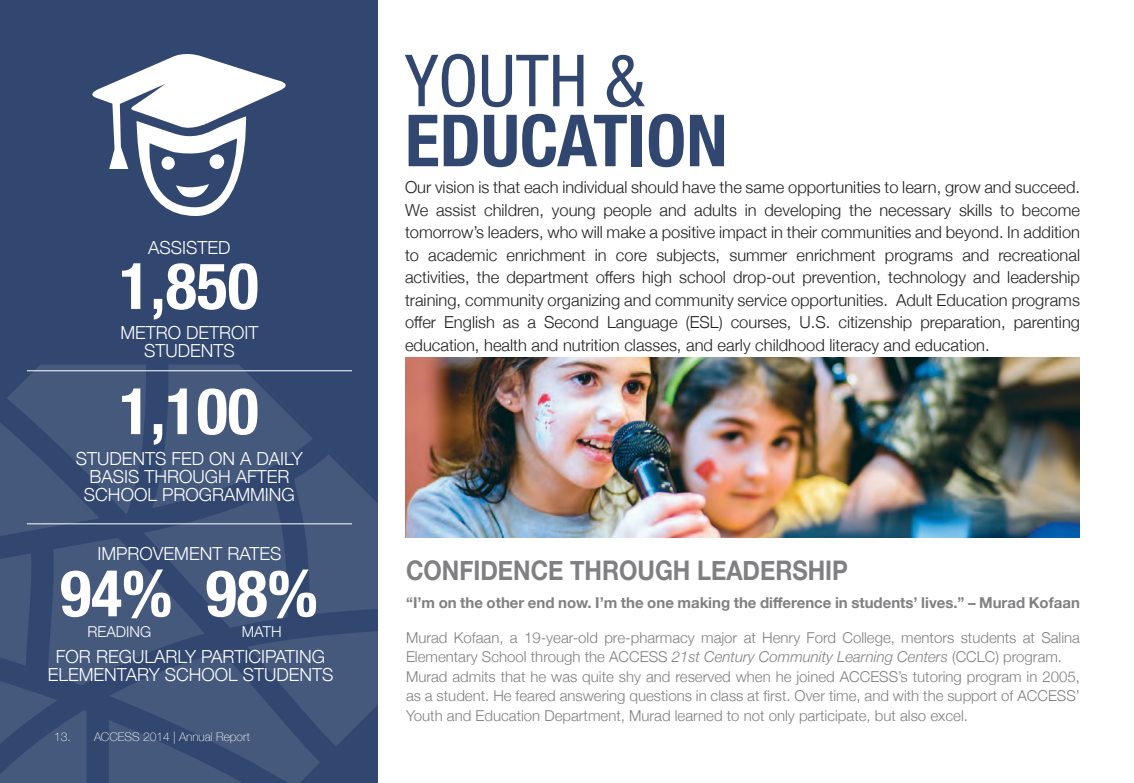
<style>
.page{position:relative;width:1134px;height:783px;background:#fff}
.page>*{position:absolute;margin:0;border:0;box-sizing:border-box;transform-origin:0 0}
.t1{font:700 condensed 72px "Helvetica Neue";color:#31476f}
.t2{font:condensed 72px "Helvetica Neue";color:#31476f}
.numbers{font:700 condensed 64.5px "Helvetica Neue";color:#fff}
.t3{font:700 27px "Helvetica Neue";color:#808083;scale:.87 1}
.numbers-2{font:300 18px/18px "Helvetica Neue";color:#fff;text-align:center}
.Program_Description{font:300 16.5px/22.5px "Helvetica Neue";color:#231f20;text-align:justify}
.stories_page_1{font:300 15px/19.5px "Helvetica Neue";color:#808083}
.stories_page_1-2{font:700 15px "Helvetica Neue";color:#808083}
.numbers-3{font:300 15px "Helvetica Neue";color:#fff}
.t4{font:100 12px "Helvetica Neue";color:#fff}
.s1{font-style:italic}
</style>
<div class="page">
<div style="left:0;top:0;width:378px;height:783px;background:#31476f"></div>
<svg style="left:0;top:365px;width:378px;height:418px"></svg>
<img style="left:405px;top:357px;width:675px;height:180px">
<svg style="left:92px;top:54px;width:194px;height:162px"></svg>
<hr style="left:27px;top:371px;width:325px;height:1px;background:#fff">
<hr style="left:27px;top:524px;width:325px;height:1px;background:#fff">
<p class="numbers-2" style="left:148px;top:237px;width:84px">ASSISTED</p>
<p class="numbers" style="left:119px;top:247px;width:141px">1,850</p>
<p class="numbers-2" style="left:120px;top:323px;width:140px">METRO DETROIT</p>
<p class="numbers-2" style="left:144px;top:341px;width:92px">STUDENTS</p>
<p class="numbers" style="left:119px;top:372px;width:141px">1,100</p>
<p class="numbers-2" style="left:76px;top:448px;width:229px">STUDENTS FED ON A DAILY</p>
<p class="numbers-2" style="left:84px;top:466px;width:212px">BASIS THROUGH AFTER<br>SCHOOL PROGRAMMING</p>
<p class="numbers-2" style="left:97px;top:544px;width:186px">IMPROVEMENT RATES</p>
<p class="numbers" style="left:60px;top:554px;width:114px">94%</p>
<p class="numbers" style="left:206px;top:554px;width:114px">98%</p>
<p class="numbers-3" style="left:88px;top:619px;width:65px">READING</p>
<p class="numbers-3" style="left:242px;top:619px;width:41px">MATH</p>
<p class="numbers-2" style="left:48px;top:647px;width:287px">FOR REGULARLY PARTICIPATING<br>ELEMENTARY SCHOOL STUDENTS</p>
<p class="t4" style="left:54px;top:727px;width:197px">13. ACCESS 2014 | Annual Report</p>
<p class="t2" style="left:405px;top:39px;width:241px">YOUTH &amp;</p>
<p class="t1" style="left:405px;top:97px;width:324px">EDUCATION</p>
<p class="Program_Description" style="left:405px;top:175px;width:677px">Our vision is that each individual should have the same opportunities to learn, grow and succeed.<br>We assist children, young people and adults in developing the necessary skills to become tomorrow’s leaders, who will make a positive impact in their communities and beyond. In addition to academic enrichment in core subjects, summer enrichment programs and recreational activities, the department offers high school drop-out prevention, technology and leadership training, community organizing and community service opportunities. Adult Education programs offer English as a Second Language (ESL) courses, U.S. citizenship preparation, parenting education, health and nutrition classes, and early childhood literacy and education.</p>
<p class="t3" style="left:406px;top:550px;width:509px">CONFIDENCE THROUGH LEADERSHIP</p>
<p class="stories_page_1-2" style="left:406px;top:591px;width:675px">“I’m on the other end now. I’m the one making the difference in students’ lives.” – Murad Kofaan</p>
<p class="stories_page_1" style="left:406px;top:627px;width:675px">Murad Kofaan, a 19-year-old pre-pharmacy major at Henry Ford College, mentors students at Salina<br>Elementary School through the ACCESS <span class="s1">21st Century Community Learning Centers</span> (CCLC) program.</p>
<p class="stories_page_1" style="left:406px;top:666px;width:675px;text-align:justify">Murad admits that he was quite shy and reserved when he joined ACCESS’s tutoring program in 2005, as a student. He feared answering questions in class at first. Over time, and with the support of ACCESS’ Youth and Education Department, Murad learned to not only participate, but also excel.</p>
</div>
